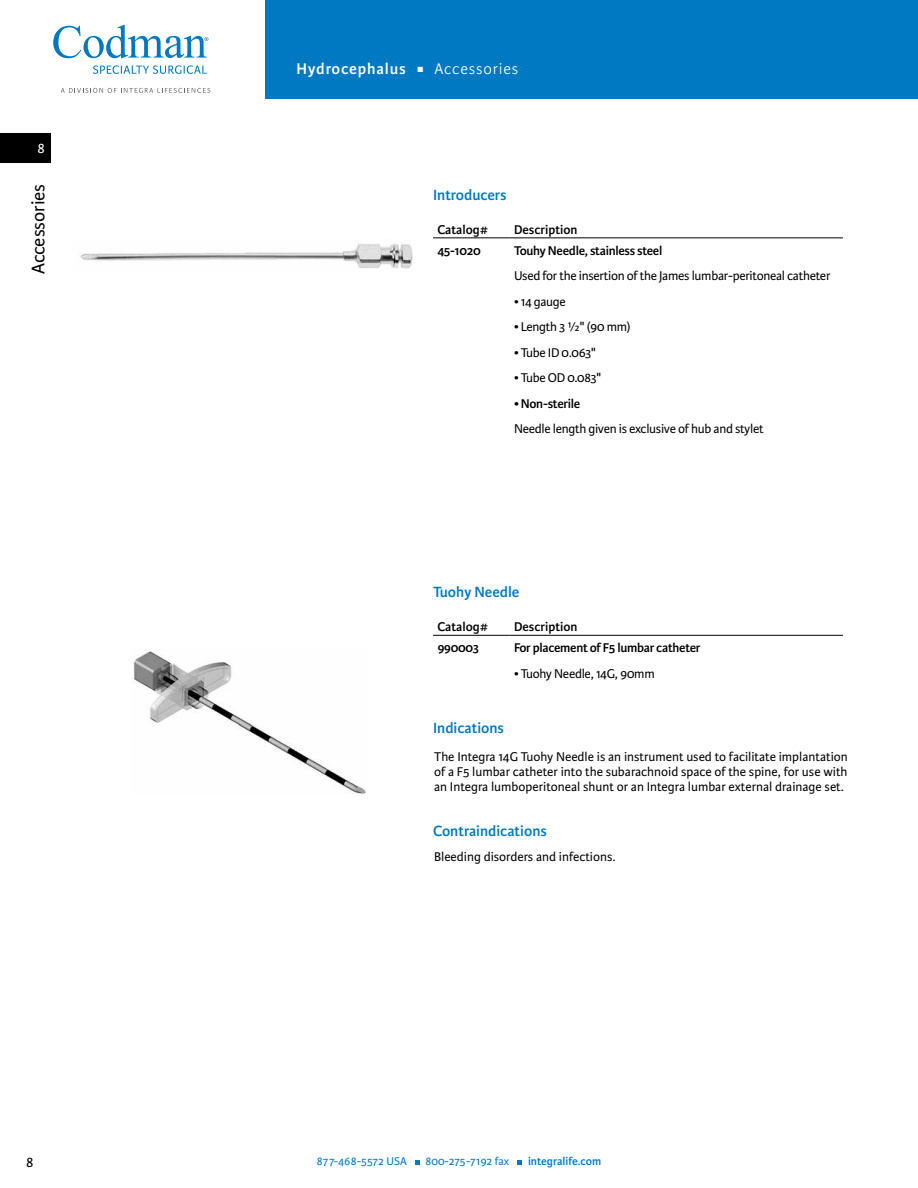
<style>
.page{position:relative;width:918px;height:1188px;background:#fff}
.page>*{position:absolute;margin:0;border:0;box-sizing:border-box;transform-origin:0 0}
.t1{font:19.5px "Karmina Sans";color:#000}
.t2{font:600 16.5px "Karmina Sans";letter-spacing:.05em;color:#fff}
.t3{font:600 15.75px "Karmina Sans";color:#0079c2}
.t4{font:15px "Karmina Sans";color:#000}
.t5{font:15px "Karmina Sans";color:#fff}
.t6{font:13.5px/15px "Karmina Sans";letter-spacing:-.02em;color:#000;text-align:justify}
.t7{font:600 13.5px "Karmina Sans";letter-spacing:-.02em;color:#000}
.t8{font:600 13.5px "Karmina Sans";color:#000}
.t9{font:13.5px "Karmina Sans";color:#000}
.t10{font:12px "Karmina Sans";color:#0079c2}
.t11{font:600 12px "Karmina Sans";color:#0079c2}
.s1{font-weight:300}
</style>
<div class="page">
<svg style="left:415px;top:1160px;width:5px;height:4px"></svg>
<svg style="left:517px;top:1160px;width:4px;height:4px"></svg>
<div style="left:265px;top:0;width:653px;height:99px;background:#0079c2"></div>
<svg style="left:93px;top:65px;width:114px;height:9px"></svg>
<svg style="left:53px;top:25px;width:155px;height:33px"></svg>
<svg style="left:61px;top:88px;width:149px;height:5px"></svg>
<div style="left:0;top:133px;width:51px;height:29px;background:#000"></div>
<hr style="left:433px;top:237px;width:77px;height:1px;background:#000">
<hr style="left:510px;top:237px;width:333px;height:1px;background:#000">
<hr style="left:433px;top:635px;width:77px;height:1px;background:#000">
<hr style="left:510px;top:635px;width:333px;height:1px;background:#000">
<img style="left:133px;top:651px;width:233px;height:143px">
<img style="left:80px;top:243px;width:333px;height:26px">
<p class="t2" style="left:296px;top:59px;width:223px">Hydrocephalus ■ <span class="s1">Accessories</span></p>
<p class="t5" style="left:38px;top:140px;width:9px">8</p>
<h1 class="t1" style="left:27px;top:274px;width:92px;rotate:-90deg">Accessories</h1>
<p class="t3" style="left:433px;top:186px;width:75px">Introducers</p>
<p class="t8" style="left:437px;top:222px;width:52px">Catalog#</p>
<p class="t8" style="left:514px;top:222px;width:65px">Description</p>
<p class="t7" style="left:437px;top:243px;width:45px">45-1020</p>
<p class="t7" style="left:514px;top:243px;width:150px">Touhy Needle, stainless steel</p>
<p class="t6" style="left:514px;top:269px;width:318px">Used for the insertion of the James lumbar-peritoneal catheter</p>
<p class="t6" style="left:514px;top:294px;width:53px">• 14 gauge</p>
<p class="t6" style="left:514px;top:320px;width:118px">• Length 3 ½" (90 mm)</p>
<p class="t6" style="left:514px;top:345px;width:84px">• Tube ID 0.063"</p>
<p class="t6" style="left:514px;top:371px;width:89px">• Tube OD 0.083"</p>
<p class="t7" style="left:514px;top:396px;width:68px">• Non-sterile</p>
<p class="t6" style="left:514px;top:422px;width:251px">Needle length given is exclusive of hub and stylet</p>
<p class="t3" style="left:433px;top:583px;width:88px">Tuohy Needle</p>
<p class="t8" style="left:437px;top:619px;width:52px">Catalog#</p>
<p class="t8" style="left:514px;top:619px;width:65px">Description</p>
<p class="t7" style="left:437px;top:640px;width:43px">990003</p>
<p class="t7" style="left:514px;top:640px;width:188px">For placement of F5 lumbar catheter</p>
<p class="t6" style="left:514px;top:666px;width:142px">• Tuohy Needle, 14G, 90mm</p>
<p class="t3" style="left:433px;top:719px;width:72px">Indications</p>
<p class="t6" style="left:434px;top:750px;width:415px">The Integra 14G Tuohy Needle is an instrument used to facilitate implantation of a F5 lumbar catheter into the subarachnoid space of the spine, for use with an Integra lumboperitoneal shunt or an Integra lumbar external drainage set.</p>
<p class="t3" style="left:433px;top:822px;width:115px">Contraindications</p>
<p class="t9" style="left:434px;top:849px;width:183px">Bleeding disorders and infections.</p>
<p class="t4" style="left:26px;top:1154px;width:9px">8</p>
<p class="t10" style="left:317px;top:1155px;width:91px">877-468-5572 USA</p>
<p class="t10" style="left:426px;top:1155px;width:85px">800-275-7192 fax</p>
<p class="t11" style="left:528px;top:1155px;width:75px">integralife.com</p>
</div>
